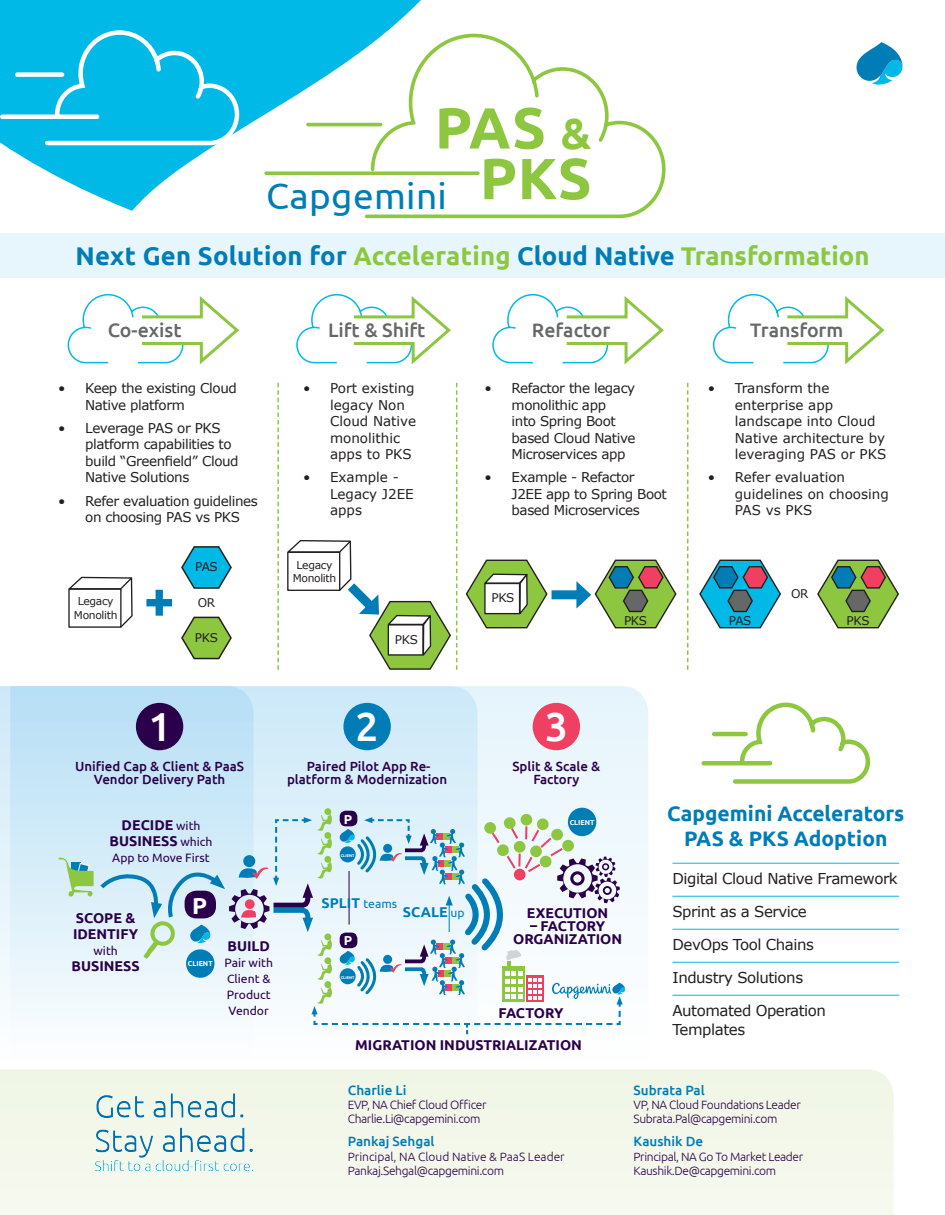
<style>
.page{position:relative;width:945px;height:1215px;background:#fff}
.page>*{position:absolute;margin:0;border:0;box-sizing:border-box;transform-origin:0 0}
.t1{font:700 57.9px/50.7px "Ubuntu";letter-spacing:.01em;color:#8dc73f;text-align:right}
.t2{font:500 40.5px "Ubuntu";color:#fff}
.t3{font:36.9px "Ubuntu";letter-spacing:.01em;color:#007db7}
.t4{font:700 25.65px "Ubuntu";color:#007db7}
.t5{font:700 23.25px "Ubuntu";color:#fff}
.t6{font:700 21px/25.5px "Ubuntu";color:#007db7;text-align:center}
.t7{font:500 19.5px "Ubuntu";color:#666767}
.t8{font:15px/19.5px "Verdana";letter-spacing:-.03em;color:#231f20}
.t9{font:700 14.1px/15.9px "Ubuntu";color:#2b004b;text-align:center}
.t10{font:700 14.1px "Ubuntu";color:#007db7}
.t11{font:700 14.1px "Ubuntu";letter-spacing:-.025em;color:#2b004b}
.t12{font:13.5px/16.5px "Verdana";letter-spacing:-.03em;color:#231f20}
.t13{font:13.5px/16.5px "Verdana";color:#231f20}
.t14{font:500 13.5px "Ubuntu";color:#007db7}
.t15{font:500 13.35px/13.4px "Ubuntu";color:#2b004b;text-align:center}
.t16{font:700 13.05px "Ubuntu";color:#fff}
.t17{font:12.15px/15.9px "Ubuntu";color:#2b004b}
.t18{font:300 12px/14.4px "Ubuntu";letter-spacing:-.03em;color:#2b004b}
.t19{font:300 12px/14.4px "Ubuntu";color:#2b004b}
.t20{font:12px "Verdana";letter-spacing:-.03em;color:#231f20}
.t21{font:10.8px/13.8px "Verdana";letter-spacing:-.03em;color:#231f20;text-align:center}
.t22{font:700 7.05px "Ubuntu";color:#fff}
.t23{font:700 4.05px "Ubuntu";color:#fff}
.s1{font-size:43.35px}
.s2{color:#8dc73f}
.s3{font-weight:400;font-size:12.15px}
</style>
<div class="page">
<svg style="left:0;top:686px;width:10px;height:307px;background:#e0f1fa"></svg>
<svg style="left:10px;top:686px;width:638px;height:349px;background:#d6ecf9"></svg>
<div style="left:0;top:1069px;width:894px;height:146px;background:#f3f8eb"></div>
<div style="left:0;top:233px;width:945px;height:45px;background:#e7f6fc"></div>
<svg style="left:0;top:0;width:421px;height:211px;fill:#00b9e7"></svg>
<svg style="left:0;top:28px;width:241px;height:120px;background:#1cc0e9"></svg>
<svg style="left:857px;top:42px;width:45px;height:43px"></svg>
<svg style="left:263px;top:32px;width:403px;height:187px"></svg>
<svg style="left:67px;top:294px;width:172px;height:71px"></svg>
<svg style="left:296px;top:294px;width:155px;height:71px"></svg>
<svg style="left:492px;top:294px;width:172px;height:71px"></svg>
<svg style="left:712px;top:294px;width:173px;height:71px"></svg>
<svg style="left:277px;top:383px;width:2px;height:287px"></svg>
<svg style="left:687px;top:383px;width:1px;height:287px"></svg>
<svg style="left:68px;top:576px;width:65px;height:52px"></svg>
<svg style="left:146px;top:590px;width:26px;height:26px"></svg>
<svg style="left:181px;top:546px;width:51px;height:43px"></svg>
<svg style="left:181px;top:616px;width:51px;height:44px"></svg>
<svg style="left:287px;top:383px;width:170px;height:287px"></svg>
<svg style="left:465px;top:559px;width:83px;height:70px"></svg>
<div style="left:552px;top:590px;width:30px;height:9px;background:#007db7"></div>
<svg style="left:576px;top:559px;width:101px;height:70px"></svg>
<svg style="left:699px;top:559px;width:82px;height:70px"></svg>
<svg style="left:817px;top:559px;width:82px;height:70px"></svg>
<img style="left:75px;top:1077px;width:192px;height:106px">
<div style="left:568px;top:808px;width:28px;height:28px;background:#007db7;border-radius:50%"></div>
<div style="left:340px;top:811px;width:17px;height:15px;background:#2b004b;border-radius:6px"></div>
<div style="left:324px;top:808px;width:7px;height:7px;background:#8dc73f;border-radius:50%"></div>
<svg style="left:57px;top:813px;width:568px;height:221px"></svg>
<div style="left:533px;top:703px;width:47px;height:47px;background:#ef4061;border-radius:50%"></div>
<div style="left:343px;top:703px;width:48px;height:47px;background:#007db7;border-radius:50%"></div>
<div style="left:136px;top:703px;width:47px;height:47px;background:#2b004b;border-radius:50%"></div>
<hr style="left:672px;top:863px;width:227px;height:1px;background:#00b9e7">
<hr style="left:672px;top:896px;width:227px;height:1px;background:#00b9e7">
<hr style="left:672px;top:929px;width:227px;height:1px;background:#00b9e7">
<hr style="left:672px;top:962px;width:227px;height:1px;background:#00b9e7">
<hr style="left:672px;top:995px;width:227px;height:1px;background:#00b9e7">
<svg style="left:701px;top:702px;width:170px;height:82px"></svg>
<h1 class="t1" style="left:435px;top:102px;width:158px">PAS <span class="s1">&amp;<br></span>PKS</h1>
<h3 class="t3" style="left:266px;top:174px;width:182px">Capgemini</h3>
<h3 class="t4" style="left:75px;top:240px;width:796px">Next Gen Solution for <span class="s2">Accelerating</span> Cloud Native <span class="s2">Transformation</span></h3>
<h3 class="t7" style="left:108px;top:317px;width:75px">Co-exist</h3>
<h3 class="t7" style="left:328px;top:317px;width:99px">Lift &amp; Shift</h3>
<h3 class="t7" style="left:532px;top:317px;width:80px">Refactor</h3>
<h3 class="t7" style="left:750px;top:317px;width:95px">Transform</h3>
<p class="t12" style="left:85px;top:380px;width:153px;text-indent:-27px">• Keep the existing Cloud<br>Native platform</p>
<p class="t12" style="left:85px;top:420px;width:155px;text-indent:-27px">• Leverage PAS or PKS platform capabilities to build “Greenfield” Cloud<br>Native Solutions</p>
<p class="t12" style="left:85px;top:492px;width:174px;text-indent:-27px">• Refer evaluation guidelines on choosing PAS vs PKS</p>
<p class="t13" style="left:330px;top:380px;width:88px;text-indent:-27px">• Port existing legacy Non<br>Cloud Native monolithic apps to PKS</p>
<p class="t13" style="left:330px;top:469px;width:85px;text-indent:-27px">• Example -<br>Legacy J2EE apps</p>
<p class="t12" style="left:512px;top:380px;width:126px;text-indent:-27px">• Refactor the legacy monolithic app<br>into Spring Boot based Cloud Native<br>Microservices app</p>
<p class="t12" style="left:512px;top:469px;width:157px;text-indent:-27px">• Example - Refactor<br>J2EE app to Spring Boot based Microservices</p>
<p class="t13" style="left:735px;top:380px;width:153px;text-indent:-27px">• Transform the enterprise app landscape into Cloud<br>Native architecture by leveraging PAS or PKS</p>
<p class="t13" style="left:735px;top:469px;width:156px;text-indent:-27px">• Refer evaluation guidelines on choosing<br>PAS vs PKS</p>
<p class="t20" style="left:195px;top:559px;width:24px">PAS</p>
<p class="t21" style="left:293px;top:558px;width:45px">Legacy<br>Monolith</p>
<p class="t21" style="left:74px;top:594px;width:45px">Legacy<br>Monolith</p>
<p class="t20" style="left:198px;top:595px;width:19px">OR</p>
<p class="t20" style="left:491px;top:590px;width:25px">PKS</p>
<p class="t20" style="left:791px;top:586px;width:19px">OR</p>
<p class="t20" style="left:624px;top:612px;width:25px">PKS</p>
<p class="t20" style="left:729px;top:612px;width:24px">PAS</p>
<p class="t20" style="left:847px;top:612px;width:25px">PKS</p>
<p class="t20" style="left:195px;top:629px;width:25px">PKS</p>
<p class="t20" style="left:395px;top:631px;width:25px">PKS</p>
<h2 class="t2" style="left:148px;top:701px;width:25px">1</h2>
<h2 class="t2" style="left:356px;top:701px;width:25px">2</h2>
<h2 class="t2" style="left:545px;top:701px;width:25px">3</h2>
<p class="t15" style="left:75px;top:759px;width:170px">Unified Cap &amp; Client &amp; PaaS<br>Vendor Delivery Path</p>
<p class="t15" style="left:287px;top:759px;width:162px">Paired Pilot App Re&shy;platform &amp; Modernization</p>
<p class="t15" style="left:512px;top:759px;width:89px">Split &amp; Scale &amp;<br>Factory</p>
<p class="t9" style="left:110px;top:817px;width:104px">DECIDE <span class="s3">with<br></span>BUSINESS <span class="s3">which</span></p>
<p class="t17" style="left:112px;top:850px;width:99px">App to Move First</p>
<p class="t16" style="left:344px;top:811px;width:10px">P</p>
<p class="t23" style="left:341px;top:853px;width:15px">CLIENT</p>
<p class="t22" style="left:570px;top:818px;width:26px">CLIENT</p>
<p class="t9" style="left:73px;top:910px;width:67px;text-align:left">SCOPE &amp;<br>IDENTIFY</p>
<p class="t17" style="left:94px;top:942px;width:26px">with</p>
<p class="t9" style="left:72px;top:957px;width:70px">BUSINESS</p>
<h3 class="t5" style="left:192px;top:891px;width:16px">P</h3>
<p class="t22" style="left:188px;top:960px;width:26px">CLIENT</p>
<p class="t9" style="left:228px;top:938px;width:44px">BUILD</p>
<p class="t17" style="left:225px;top:954px;width:50px">Pair with<br>Client &amp;<br>Product<br>Vendor</p>
<p class="t10" style="left:322px;top:894px;width:77px">SPLIT <span class="s3">teams</span></p>
<p class="t10" style="left:403px;top:903px;width:63px">SCALE <span class="s3">up</span></p>
<p class="t16" style="left:344px;top:933px;width:10px">P</p>
<p class="t23" style="left:341px;top:975px;width:15px">CLIENT</p>
<p class="t9" style="left:527px;top:905px;width:83px">EXECUTION</p>
<p class="t9" style="left:513px;top:919px;width:110px;line-height:13.2px">– FACTORY<br>ORGANIZATION</p>
<p class="t11" style="left:499px;top:1004px;width:66px">FACTORY</p>
<p class="t9" style="left:355px;top:1036px;width:228px">MIGRATION INDUSTRIALIZATION</p>
<h3 class="t6" style="left:667px;top:800px;width:239px">Capgemini Accelerators<br>PAS &amp; PKS Adoption</h3>
<p class="t8" style="left:672px;top:868px;width:227px">Digital Cloud Native Framework</p>
<p class="t8" style="left:672px;top:901px;width:136px">Sprint as a Service</p>
<p class="t8" style="left:672px;top:934px;width:143px">DevOps Tool Chains</p>
<p class="t8" style="left:672px;top:967px;width:132px">Industry Solutions</p>
<p class="t8" style="left:672px;top:1000px;width:155px">Automated Operation<br>Templates</p>
<p class="t14" style="left:348px;top:1081px;width:60px">Charlie Li</p>
<p class="t18" style="left:348px;top:1097px;width:140px">EVP, NA Chief Cloud Officer<br>Charlie.Li@capgemini.com</p>
<p class="t14" style="left:348px;top:1133px;width:88px">Pankaj Sehgal</p>
<p class="t19" style="left:348px;top:1149px;width:218px">Principal, NA Cloud Native &amp; PaaS Leader<br>Pankaj.Sehgal@capgemini.com</p>
<p class="t14" style="left:634px;top:1081px;width:73px">Subrata Pal</p>
<p class="t18" style="left:634px;top:1097px;width:169px">VP, NA Cloud Foundations Leader<br>Subrata.Pal@capgemini.com</p>
<p class="t14" style="left:634px;top:1133px;width:71px">Kaushik De</p>
<p class="t18" style="left:634px;top:1149px;width:171px">Principal, NA Go To Market Leader<br>Kaushik.De@capgemini.com</p>
</div>
